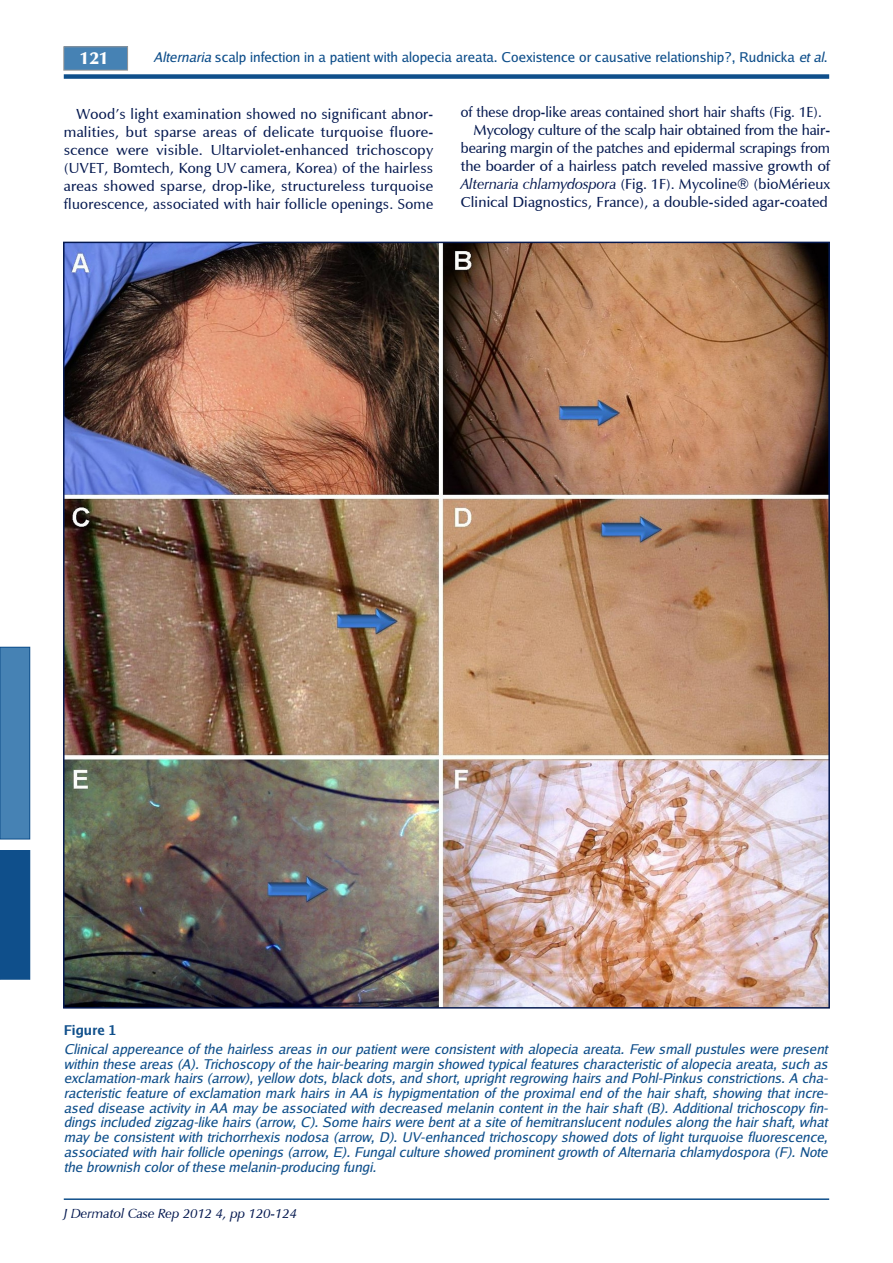
<style>
.page{position:relative;width:893px;height:1263px;background:#fff}
.page>*{position:absolute;margin:0;border:0;box-sizing:border-box;transform-origin:0 0}
.t1{font:700 18px "Mg Open Cosmetica";color:#fff}
.t2{font:15px/18px "Mg Open Cosmetica";color:#051950;text-align:justify}
.t3{font:15px "Mg Open Cosmetica";color:#051950;scale:.95 1}
.t4{font:italic 13.5px/14.7px "Luxi Sans";color:#0f4f8b;text-align:justify}
.t5{font:13.5px "Luxi Sans";color:#0f4f8b}
.t6{font:italic 13.5px "Mg Open Cosmetica";color:#051950}
.t7{font:700 13.5px "Luxi Sans";color:#0f4f8b}
.s1{font-style:italic}
</style>
<div class="page">
<div style="left:64px;top:74px;width:765px;height:5px;background:#0f4f8b"></div>
<hr style="left:64px;top:1198px;width:765px;height:2px;background:#0f4f8b">
<div style="left:0;top:850px;width:30px;height:129px;background:#0f4f8b"></div>
<div style="left:0;top:647px;width:30px;height:192px;background:#4682b4"></div>
<div style="left:0;top:647px;width:30px;height:192px;border:1px solid #0f4f8b"></div>
<div style="left:64px;top:47px;width:64px;height:23px;background:#4682b4"></div>
<div style="left:64px;top:47px;width:64px;height:23px;border:1px solid #969696"></div>
<img style="left:66px;top:245px;width:761px;height:760px">
<h1 class="t1" style="left:80px;top:47px;width:31px">121</h1>
<p class="t5" style="left:154px;top:52px;width:676px"><span class="s1">Alternaria</span> scalp infection in a patient with alopecia areata. Coexistence or causative relationship?, Rudnicka <span class="s1">et al</span>.</p>
<p class="t2" style="left:64px;top:105px;width:371px;text-indent:13px">Wood’s light examination showed no significant abnor&shy;malities, but sparse areas of delicate turquoise fluore&shy;scence were visible. Ultarviolet-enhanced trichoscopy (UVET, Bomtech, Kong UV camera, Korea) of the hairless areas showed sparse, drop-like, structureless turquoise fluorescence, associated with hair follicle openings. Some</p>
<p class="t3" style="left:461px;top:104px;width:382px">of these drop-like areas contained short hair shafts (Fig. 1E).</p>
<p class="t2" style="left:473px;top:121px;width:358px">Mycology culture of the scalp hair obtained from the hair-</p>
<p class="t2" style="left:461px;top:139px;width:371px">bearing margin of the patches and epidermal scrapings from</p>
<p class="t2" style="left:461px;top:157px;width:371px">the boarder of a hairless patch reveled massive growth of</p>
<p class="t2" style="left:461px;top:175px;width:371px"><span class="s1">Alternaria chlamydospora</span> (Fig. 1F). Mycoline® (bioMérieux</p>
<p class="t2" style="left:461px;top:193px;width:369px">Clinical Diagnostics, France), a double-sided agar-coated</p>
<p class="t7" style="left:64px;top:1025px;width:54px">Figure 1</p>
<p class="t4" style="left:64px;top:1043px;width:766px">Clinical appereance of the hairless areas in our patient were consistent with alopecia areata. Few small pustules were present within these areas (A). Trichoscopy of the hair-bearing margin showed typical features characteristic of alopecia areata, such as exclamation-mark hairs (arrow), yellow dots, black dots, and short, upright regrowing hairs and Pohl-Pinkus constrictions. A cha&shy;racteristic feature of exclamation mark hairs in AA is hypigmentation of the proximal end of the hair shaft, showing that incre&shy;ased disease activity in AA may be associated with decreased melanin content in the hair shaft (B). Additional trichoscopy fin&shy;dings included zigzag-like hairs (arrow, C). Some hairs were bent at a site of hemitranslucent nodules along the hair shaft, what may be consistent with trichorrhexis nodosa (arrow, D). UV-enhanced trichoscopy showed dots of light turquoise fluorescence, associated with hair follicle openings (arrow, E). Fungal culture showed prominent growth of Alternaria chlamydospora (F). Note the brownish color of these melanin-producing fungi.</p>
<p class="t6" style="left:64px;top:1205px;width:235px">J Dermatol Case Rep 2012 4, pp 120-124</p>
</div>
